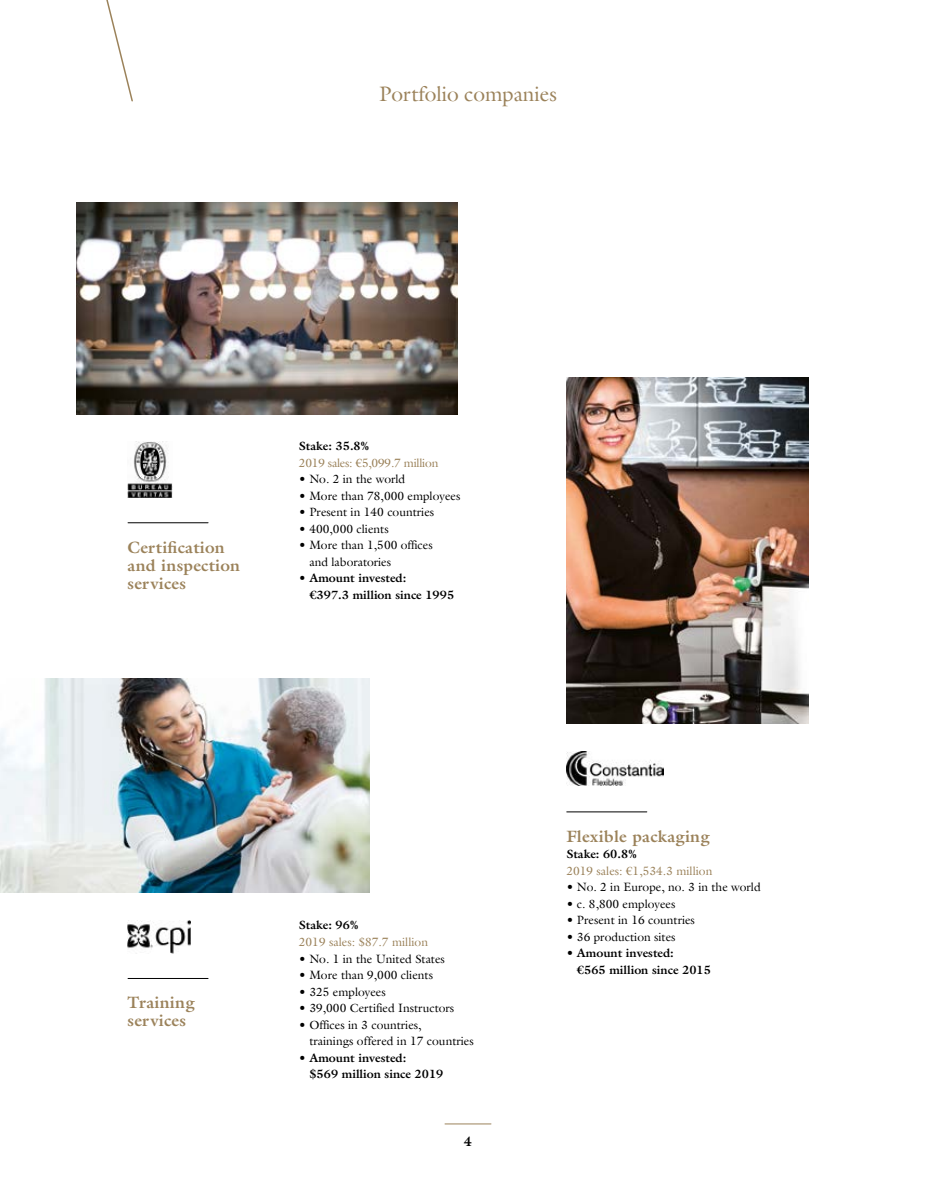
<style>
.page{position:relative;width:936px;height:1191px;background:#fff}
.page>*{position:absolute;margin:0;border:0;box-sizing:border-box;transform-origin:0 0}
.t1{font:21px "Galliard LT";color:#9b825a}
.t2{font:700 16.5px/18px "Galliard Pro";letter-spacing:.015em;color:#9b825a}
.t3{font:700 13.5px "Galliard Pro";color:#000}
.t4{font:12px/16.5px "Galliard LT";color:#000}
.t5{font:700 12px/16.5px "Galliard Pro";color:#000}
.t6{font:12px "Galliard LT";color:#9b825a}
.t7{font:12px "Galliard LT";letter-spacing:-.02em;color:#9b825a}
.s1{font-family:"Galliard LT";font-weight:400}
</style>
<div class="page">
<hr style="left:445px;top:1123px;width:46px;height:1px;background:#9b825a">
<img style="left:77px;top:202px;width:380px;height:212px">
<img style="left:0;top:678px;width:369px;height:215px">
<img style="left:566px;top:378px;width:242px;height:346px">
<img style="left:128px;top:442px;width:44px;height:55px">
<hr style="left:128px;top:522px;width:80px;height:1px;background:#000">
<img style="left:128px;top:920px;width:62px;height:33px">
<hr style="left:128px;top:978px;width:80px;height:1px;background:#000">
<img style="left:566px;top:751px;width:97px;height:34px">
<hr style="left:566px;top:811px;width:80px;height:1px;background:#000">
<svg style="left:106px;top:0;width:27px;height:102px"></svg>
<h1 class="t1" style="left:379px;top:80px;width:179px">Portfolio companies</h1>
<h2 class="t2" style="left:128px;top:538px;width:114px">Certification and inspection services</h2>
<p class="t5" style="left:299px;top:438px;width:72px">Stake: 35.8%</p>
<p class="t7" style="left:299px;top:455px;width:141px">2019 sales: €5,099.7 million</p>
<p class="t4" style="left:299px;top:471px;width:108px">• No. 2 in the world</p>
<p class="t4" style="left:299px;top:487px;width:163px">• More than 78,000 employees</p>
<p class="t4" style="left:299px;top:504px;width:137px">• Present in 140 countries</p>
<p class="t4" style="left:299px;top:520px;width:91px">• 400,000 clients</p>
<p class="t4" style="left:309px;top:537px;width:125px;text-indent:-11px">• More than 1,500 offices and laboratories</p>
<p class="t5" style="left:309px;top:570px;width:146px;text-indent:-11px"><span class="s1">•</span> Amount invested:<br>€397.3 million since 1995</p>
<h2 class="t2" style="left:128px;top:993px;width:68px">Training services</h2>
<p class="t5" style="left:299px;top:917px;width:61px">Stake: 96%</p>
<p class="t6" style="left:299px;top:934px;width:131px">2019 sales: $87.7 million</p>
<p class="t4" style="left:299px;top:950px;width:147px">• No. 1 in the United States</p>
<p class="t4" style="left:299px;top:966px;width:136px">• More than 9,000 clients</p>
<p class="t4" style="left:299px;top:983px;width:88px">• 325 employees</p>
<p class="t4" style="left:299px;top:999px;width:157px">• 39,000 Certified Instructors</p>
<p class="t4" style="left:309px;top:1016px;width:166px;text-indent:-11px">• Offices in 3 countries,<br>trainings offered in 17 countries</p>
<p class="t5" style="left:309px;top:1049px;width:135px;text-indent:-11px"><span class="s1">•</span> Amount invested:<br>$569 million since 2019</p>
<p class="t3" style="left:464px;top:1132px;width:10px">4</p>
<h2 class="t2" style="left:566px;top:827px;width:145px">Flexible packaging</h2>
<p class="t5" style="left:566px;top:846px;width:72px">Stake: 60.8%</p>
<p class="t6" style="left:566px;top:863px;width:147px">2019 sales: €1,534.3 million</p>
<p class="t4" style="left:566px;top:879px;width:196px">• No. 2 in Europe, no. 3 in the world</p>
<p class="t4" style="left:566px;top:895px;width:110px">• c. 8,800 employees</p>
<p class="t4" style="left:566px;top:912px;width:130px">• Present in 16 countries</p>
<p class="t4" style="left:566px;top:928px;width:111px">• 36 production sites</p>
<p class="t5" style="left:577px;top:945px;width:135px;text-indent:-11px"><span class="s1">•</span> Amount invested:<br>€565 million since 2015</p>
</div>
